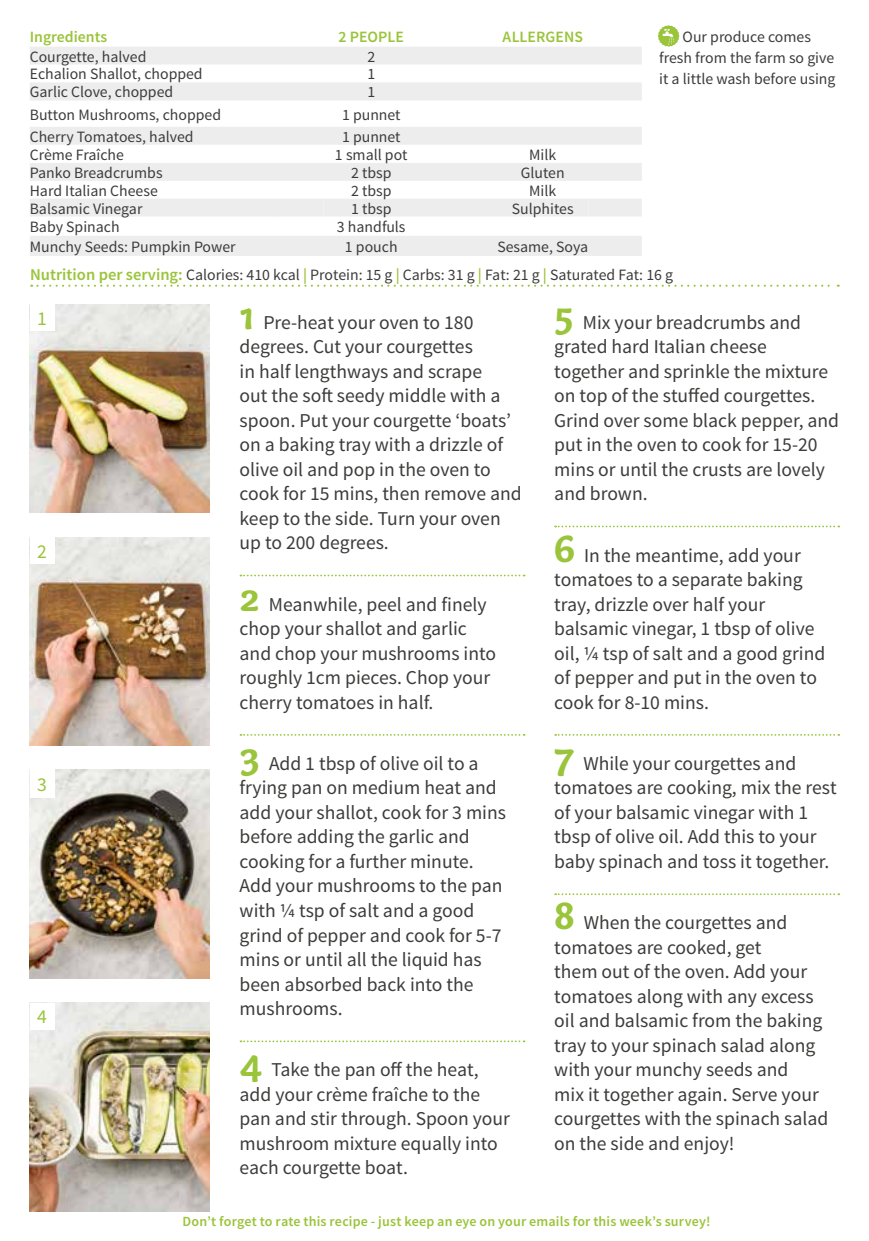
<style>
.page{position:relative;width:869px;height:1241px;background:#fff}
.page>*{position:absolute;margin:0;border:0;box-sizing:border-box;transform-origin:0 0}
.t1{font:19.6px/24.5px "Source Sans Pro";color:#3c3c3b}
.t2{font:19.6px "Source Sans Pro";color:#9ac43a}
.t3{font:15.75px/21px "Source Sans Pro";color:#3c3c3b;text-align:center}
.t4{font:600 15.75px "Source Sans Pro";color:#9ac43a}
.t5{font:600 14px "Source Sans Pro";letter-spacing:.015em;color:#9ac43a}
.s1{font-weight:600;font-size:16.45px;color:#9ac43a}
.s2{font-weight:600;color:#9ac43a}
.s3{font-family:"Capucine Basic";font-weight:700;font-size:41.12px;color:#9ac43a}
</style>
<div class="page">
<img style="left:30px;top:1002px;width:180px;height:208px">
<img style="left:30px;top:769px;width:180px;height:209px">
<img style="left:30px;top:304px;width:180px;height:208px">
<img style="left:30px;top:537px;width:180px;height:208px">
<svg style="left:240px;top:574px;width:284px;height:2px"></svg>
<svg style="left:240px;top:734px;width:284px;height:1px"></svg>
<svg style="left:240px;top:1040px;width:284px;height:2px"></svg>
<svg style="left:555px;top:525px;width:283px;height:2px"></svg>
<svg style="left:555px;top:734px;width:283px;height:1px"></svg>
<svg style="left:555px;top:893px;width:283px;height:2px"></svg>
<svg style="left:31px;top:284px;width:807px;height:3px"></svg>
<svg style="left:30px;top:47px;width:611px;height:209px;fill:#f5f5f5"></svg>
<div style="left:274px;top:199px;width:367px;height:17px;background:#ededed"></div>
<div style="left:30px;top:304px;width:25px;height:26px;background:#fff"></div>
<div style="left:30px;top:537px;width:25px;height:26px;background:#fff"></div>
<div style="left:30px;top:769px;width:25px;height:29px;background:#fff"></div>
<div style="left:30px;top:1002px;width:25px;height:27px;background:#fff"></div>
<svg style="left:658px;top:25px;width:21px;height:22px"></svg>
<p class="t4" style="left:30px;top:26px;width:79px">Ingredients</p>
<p class="t4" style="left:338px;top:26px;width:67px">2 PEOPLE</p>
<p class="t4" style="left:502px;top:26px;width:82px">ALLERGENS</p>
<p class="t3" style="left:30px;top:46px;width:118px">Courgette, halved</p>
<p class="t3" style="left:367px;top:46px;width:9px">2</p>
<p class="t3" style="left:30px;top:64px;width:174px">Echalion Shallot, chopped</p>
<p class="t3" style="left:367px;top:64px;width:9px">1</p>
<p class="t3" style="left:30px;top:82px;width:145px">Garlic Clove, chopped</p>
<p class="t3" style="left:367px;top:82px;width:9px">1</p>
<p class="t3" style="left:30px;top:104px;width:193px">Button Mushrooms, chopped</p>
<p class="t3" style="left:342px;top:104px;width:60px">1 punnet</p>
<p class="t3" style="left:30px;top:126px;width:165px">Cherry Tomatoes, halved</p>
<p class="t3" style="left:342px;top:126px;width:60px">1 punnet</p>
<p class="t3" style="left:30px;top:144px;width:96px">Crème Fraîche</p>
<p class="t3" style="left:335px;top:144px;width:74px">1 small pot</p>
<p class="t3" style="left:529px;top:144px;width:29px">Milk</p>
<p class="t3" style="left:30px;top:163px;width:134px">Panko Breadcrumbs</p>
<p class="t3" style="left:351px;top:162px;width:42px">2 tbsp</p>
<p class="t3" style="left:520px;top:162px;width:45px">Gluten</p>
<p class="t3" style="left:30px;top:180px;width:129px">Hard Italian Cheese</p>
<p class="t3" style="left:351px;top:180px;width:42px">2 tbsp</p>
<p class="t3" style="left:529px;top:180px;width:29px">Milk</p>
<p class="t3" style="left:30px;top:198px;width:114px">Balsamic Vinegar</p>
<p class="t3" style="left:351px;top:198px;width:42px">1 tbsp</p>
<p class="t3" style="left:511px;top:198px;width:63px">Sulphites</p>
<p class="t3" style="left:30px;top:216px;width:91px">Baby Spinach</p>
<p class="t3" style="left:337px;top:216px;width:70px">3 handfuls</p>
<p class="t3" style="left:30px;top:236px;width:207px">Munchy Seeds: Pumpkin Power</p>
<p class="t3" style="left:345px;top:236px;width:54px">1 pouch</p>
<p class="t3" style="left:497px;top:236px;width:92px">Sesame, Soya</p>
<p class="t3" style="left:659px;top:26px;width:178px">Our produce comes<br>fresh from the farm so give it a little wash before using</p>
<p class="t3" style="left:30px;top:264px;width:644px"><span class="s1">Nutrition per serving:</span> Calories: 410 kcal <span class="s2">|</span> Protein: 15 g <span class="s2">|</span> Carbs: 31 g <span class="s2">|</span> Fat: 21 g <span class="s2">|</span> Saturated Fat: 16 g</p>
<p class="t2" style="left:37px;top:306px;width:11px">1</p>
<p class="t2" style="left:37px;top:539px;width:11px">2</p>
<p class="t2" style="left:37px;top:772px;width:11px">3</p>
<p class="t2" style="left:37px;top:1004px;width:11px">4</p>
<p class="t1" style="left:239px;top:310px;width:283px"><span class="s3">1</span> Pre-heat your oven to 180 degrees. Cut your courgettes<br>in half lengthways and scrape<br>out the soft seedy middle with a spoon. Put your courgette ‘boats’ on a baking tray with a drizzle of olive oil and pop in the oven to cook for 15 mins, then remove and keep to the side. Turn your oven up to 200 degrees.</p>
<p class="t1" style="left:239px;top:592px;width:258px"><span class="s3">2</span> Meanwhile, peel and finely chop your shallot and garlic and chop your mushrooms into roughly 1cm pieces. Chop your cherry tomatoes in half.</p>
<p class="t1" style="left:239px;top:751px;width:268px"><span class="s3">3</span> Add 1 tbsp of olive oil to a frying pan on medium heat and add your shallot, cook for 3 mins before adding the garlic and cooking for a further minute.<br>Add your mushrooms to the pan with ¼ tsp of salt and a good grind of pepper and cook for 5-7 mins or until all the liquid has been absorbed back into the mushrooms.</p>
<p class="t1" style="left:239px;top:1057px;width:272px"><span class="s3">4</span> Take the pan off the heat, add your crème fraîche to the pan and stir through. Spoon your mushroom mixture equally into each courgette boat.</p>
<p class="t1" style="left:554px;top:310px;width:286px"><span class="s3">5</span> Mix your breadcrumbs and grated hard Italian cheese together and sprinkle the mixture on top of the stuffed courgettes.<br>Grind over some black pepper, and put in the oven to cook for 15-20 mins or until the crusts are lovely and brown.</p>
<p class="t1" style="left:554px;top:543px;width:272px"><span class="s3">6</span> In the meantime, add your tomatoes to a separate baking tray, drizzle over half your balsamic vinegar, 1 tbsp of olive oil, ¼ tsp of salt and a good grind of pepper and put in the oven to cook for 8-10 mins.</p>
<p class="t1" style="left:554px;top:751px;width:284px"><span class="s3">7</span> While your courgettes and tomatoes are cooking, mix the rest of your balsamic vinegar with 1 tbsp of olive oil. Add this to your baby spinach and toss it together.</p>
<p class="t1" style="left:554px;top:910px;width:275px"><span class="s3">8</span> When the courgettes and tomatoes are cooked, get<br>them out of the oven. Add your tomatoes along with any excess oil and balsamic from the baking tray to your spinach salad along with your munchy seeds and<br>mix it together again. Serve your courgettes with the spinach salad on the side and enjoy!</p>
<p class="t5" style="left:182px;top:1212px;width:529px">Don’t forget to rate this recipe - just keep an eye on your emails for this week’s survey!</p>
</div>
